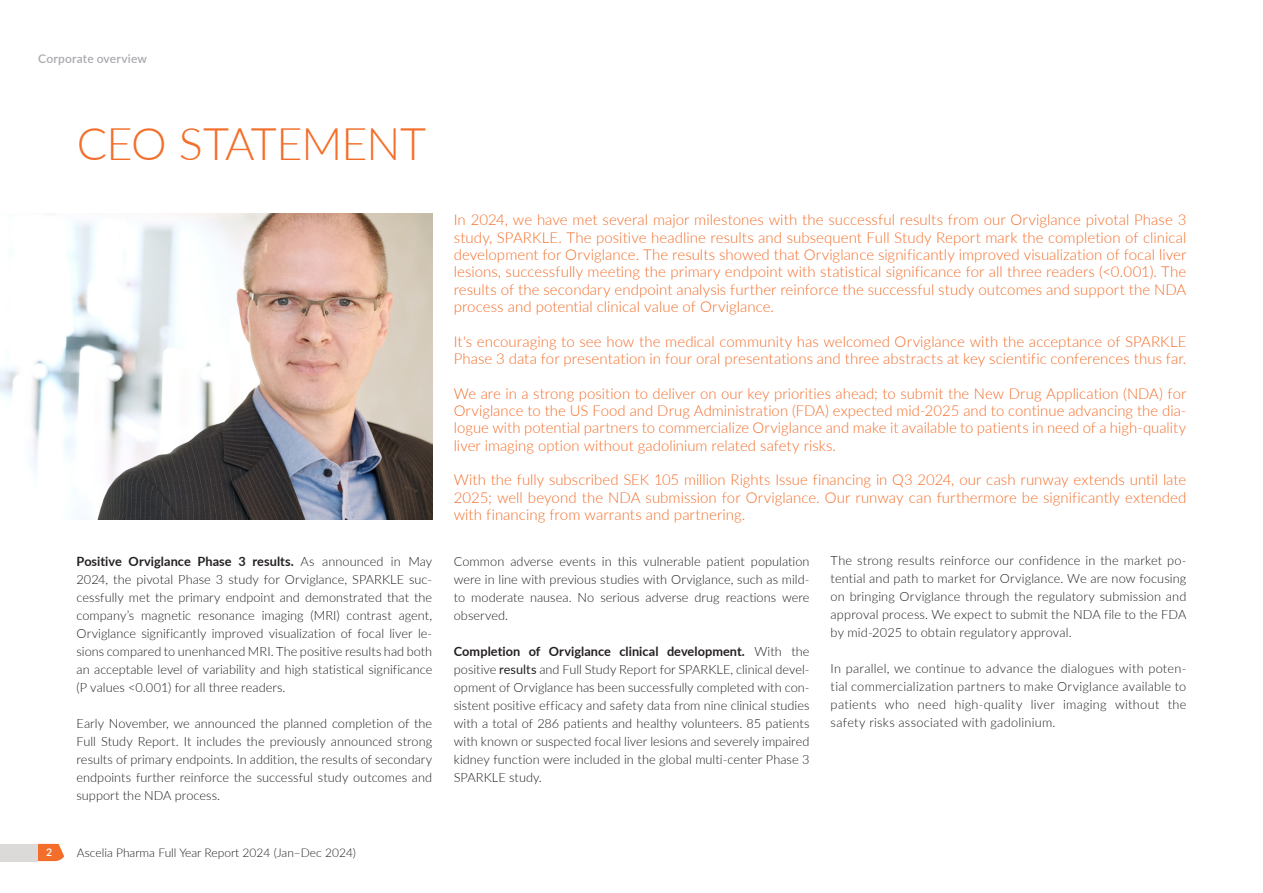
<style>
.page{position:relative;width:1263px;height:893px;background:#fff}
.page>*{position:absolute;margin:0;border:0;box-sizing:border-box;transform-origin:0 0}
.Header_1{font:300 45px "Lato";letter-spacing:-.02em;color:#f36e2a}
.Body_copy{font:300 15px/17.4px "Lato";letter-spacing:.005em;color:#f36e2a;text-align:justify}
.t1{font:300 15px/17.2px "Lato";letter-spacing:.005em;color:#f36d2a}
.t2{font:300 12.75px/18px "Lato";letter-spacing:.005em;color:#231f20;text-align:justify}
.t3{font:300 12px "Lato";color:#231f20}
.Punktlista_-_Light_8_5_12_svarta_bullets{font:600 12px "Lato";letter-spacing:.015em;color:#a8a9ad}
.t4{font:600 10.5px "Lato";color:#fff}
.s1{font-weight:700}
.s2{color:#f36d2a}
.s3{font-weight:400}
</style>
<div class="page">
<svg style="left:38px;top:844px;width:26px;height:17px"></svg>
<div style="left:0;top:844px;width:38px;height:17px;background:#dbdad9"></div>
<img style="left:0;top:213px;width:432px;height:306px">
<p class="Punktlista_-_Light_8_5_12_svarta_bullets" style="left:38px;top:50px;width:110px">Corporate overview</p>
<p class="Header_1" style="left:77px;top:112px;width:351px">CEO STATEMENT</p>
<p class="t2" style="left:77px;top:552px;width:357px"><span class="s1">Positive Orviglance Phase 3 results.</span> As announced in May 2024, the pivotal Phase 3 study for Orviglance, SPARKLE suc&shy;cessfully met the primary endpoint and demonstrated that the company’s magnetic resonance imaging (MRI) contrast agent, Orviglance significantly improved visualization of focal liver le&shy;sions compared to unenhanced MRI. The positive results had both an acceptable level of variability and high statistical significance (P values &lt;0.001) for all three readers.</p>
<p class="t2" style="left:77px;top:714px;width:357px">Early November, we announced the planned completion of the Full Study Report. It includes the previously announced strong results of primary endpoints. In addition, the results of secondary endpoints further reinforce the successful study outcomes and support the NDA process.</p>
<p class="t4" style="left:46px;top:845px;width:8px">2</p>
<p class="t3" style="left:77px;top:845px;width:281px">Ascelia Pharma Full Year Report 2024 (Jan–Dec 2024)</p>
<p class="Body_copy" style="left:454px;top:211px;width:734px">In 2024, we have met several major milestones with the successful results from our Orviglance pivotal Phase 3 study, SPARKLE. The positive headline results and subsequent Full Study Report mark the completion of clinical development for Orviglance. The results showed that Orviglance significantly improved visualization <span class="s2">of focal liver lesions, successfully meeting the primary endpoint with statistical significance for all three readers (&lt;0.001). The results of the secondary endpoint analysis further reinforce the successful study outcomes and support the NDA process and potential clinical value of Orviglance.</span></p>
<p class="t1" style="left:454px;top:332px;width:734px">It's encouraging to see how the medical community has welcomed Orviglance with the acceptance of SPARKLE<br>Phase 3 data for presentation in four oral presentations and three abstracts at key scientific conferences thus far.</p>
<p class="Body_copy" style="left:454px;top:384px;width:734px"><span class="s2">We are in a strong position to deliver on our key priorities ahead; to submit the New Drug Application (NDA) for Orviglance to the US Food and Drug Admin</span>istration (FDA) expected mid-2025 and to continue advancing the dia&shy;logue with potential partners to commercialize Orviglance and make it available to patients in need of a high-quality liver imaging option without gadolinium related safety risks.</p>
<p class="Body_copy" style="left:454px;top:471px;width:734px">With the fully subscribed SEK 105 million Rights Issue financing in Q3 2024, our cash runway extends until late 2025; well beyond the NDA submission for Orviglance. Our runway can furthermore be significantly extended with financing from warrants and partnering.</p>
<p class="t2" style="left:454px;top:552px;width:357px">Common adverse events in this vulnerable patient population were in line with previous studies with Orviglance, such as mild&shy;to moderate nausea. No serious adverse drug reactions were observed.</p>
<p class="t2" style="left:454px;top:642px;width:357px"><span class="s1">Completion of Orviglance clinical development.</span> With the positive <span class="s3">results</span> and Full Study Report for SPARKLE, clinical devel&shy;opment of Orviglance has been successfully completed with con&shy;sistent positive efficacy and safety data from nine clinical studies with a total of 286 patients and healthy volunteers. 85 patients with known or suspected focal liver lesions and severely impaired kidney function were included in the global multi-center Phase 3<br>SPARKLE study.</p>
<p class="t2" style="left:831px;top:551px;width:357px">The strong results reinforce our confidence in the market po&shy;tential and path to market for Orviglance. We are now focusing on bringing Orviglance through the regulatory submission and approval process. We expect to submit the NDA file to the FDA by mid-2025 to obtain regulatory approval.</p>
<p class="t2" style="left:831px;top:659px;width:357px">In parallel, we continue to advance the dialogues with poten&shy;tial commercialization partners to make Orviglance available to patients who need high-quality liver imaging without the safety risks associated with gadolinium.</p>
</div>
